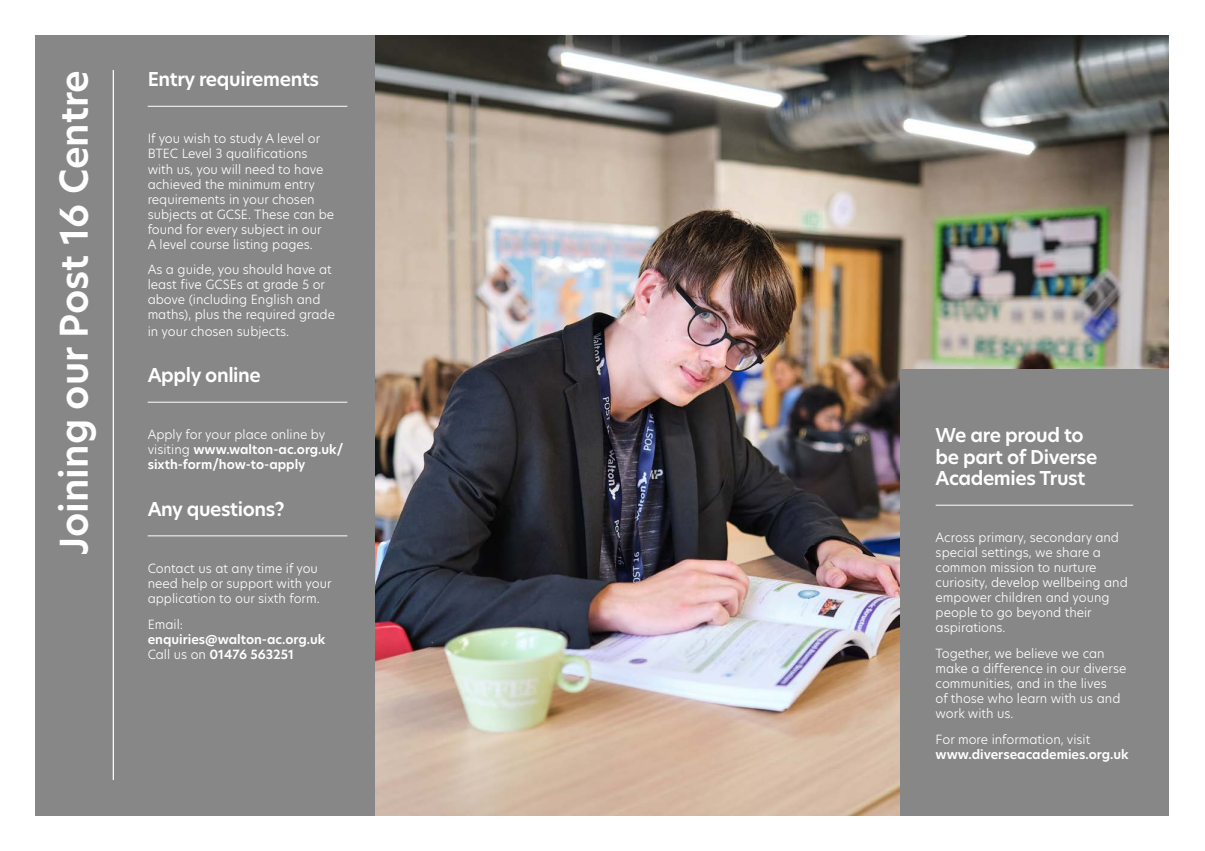
<style>
.page{position:relative;width:1205px;height:851px;background:#fff}
.page>*{position:absolute;margin:0;border:0;box-sizing:border-box;transform-origin:0 0}
.Vertical_Underline_LC{font:600 37.5px "New Hero";color:#fff}
.FS_Intro_underline{font:600 18.75px/21.2px "New Hero";letter-spacing:-.02em;color:#fff}
.FS_body_white{font:300 12.5px/15px "New Hero";color:#fff}
.FS_body_white-2{font:600 12.5px/15px "New Hero";color:#fff}
.FS_BODY_WHT_BOLD{font:600 12.5px/15px "New Hero";color:#fff}
.s1{font-weight:300}
</style>
<div class="page">
<div style="left:35px;top:35px;width:341px;height:780px;background:#878787"></div>
<img style="left:376px;top:35px;width:792px;height:780px">
<hr style="left:148px;top:106px;width:199px;height:1px;background:#fff">
<hr style="left:148px;top:401px;width:199px;height:1px;background:#fff">
<hr style="left:148px;top:535px;width:199px;height:1px;background:#fff">
<hr style="left:113px;top:70px;width:1px;height:710px;background:#fff">
<div style="left:900px;top:369px;width:268px;height:446px;background:#878787"></div>
<hr style="left:935px;top:504px;width:198px;height:1px;background:#fff">
<p class="Vertical_Underline_LC" style="left:48px;top:555px;width:486px;rotate:-90deg">Joining our Post 16 Centre</p>
<p class="FS_Intro_underline" style="left:148px;top:68px;width:173px">Entry requirements</p>
<p class="FS_body_white" style="left:148px;top:131px;width:188px">If you wish to study A level or<br>BTEC Level 3 qualifications with us, you will need to have achieved the minimum entry requirements in your chosen subjects at GCSE. These can be found for every subject in our<br>A level course listing pages.</p>
<p class="FS_body_white" style="left:148px;top:262px;width:189px">As a guide, you should have at least five GCSEs at grade 5 or above (including English and maths), plus the required grade</p>
<p class="FS_body_white" style="left:148px;top:323px;width:143px">in your chosen subjects.</p>
<p class="FS_Intro_underline" style="left:148px;top:364px;width:115px">Apply online</p>
<p class="FS_BODY_WHT_BOLD" style="left:148px;top:427px;width:197px"><span class="s1">Apply for your place online by visiting</span> www.walton-ac.org.uk/ sixth-form/how-to-apply</p>
<p class="FS_Intro_underline" style="left:148px;top:498px;width:139px">Any questions?</p>
<p class="FS_body_white" style="left:148px;top:560px;width:185px">Contact us at any time if you need help or support with your application to our sixth form.</p>
<p class="FS_body_white-2" style="left:148px;top:616px;width:179px"><span class="s1">Email: </span>enquiries@walton-ac.org.uk<br><span class="s1">Call us on</span> 01476 563251</p>
<p class="FS_Intro_underline" style="left:935px;top:424px;width:163px">We are proud to be part of Diverse<br>Academies Trust</p>
<p class="FS_body_white" style="left:935px;top:530px;width:194px">Across primary, secondary and special settings, we share a common mission to nurture curiosity, develop wellbeing and empower children and young people to go beyond their aspirations.</p>
<p class="FS_body_white" style="left:935px;top:645px;width:192px">Together, we believe we can make a difference in our diverse communities, and in the lives<br>of those who learn with us and work with us.</p>
<p class="FS_body_white-2" style="left:935px;top:731px;width:194px"><span class="s1">For more information, visit </span>www.diverseacademies.org.uk</p>
</div>
